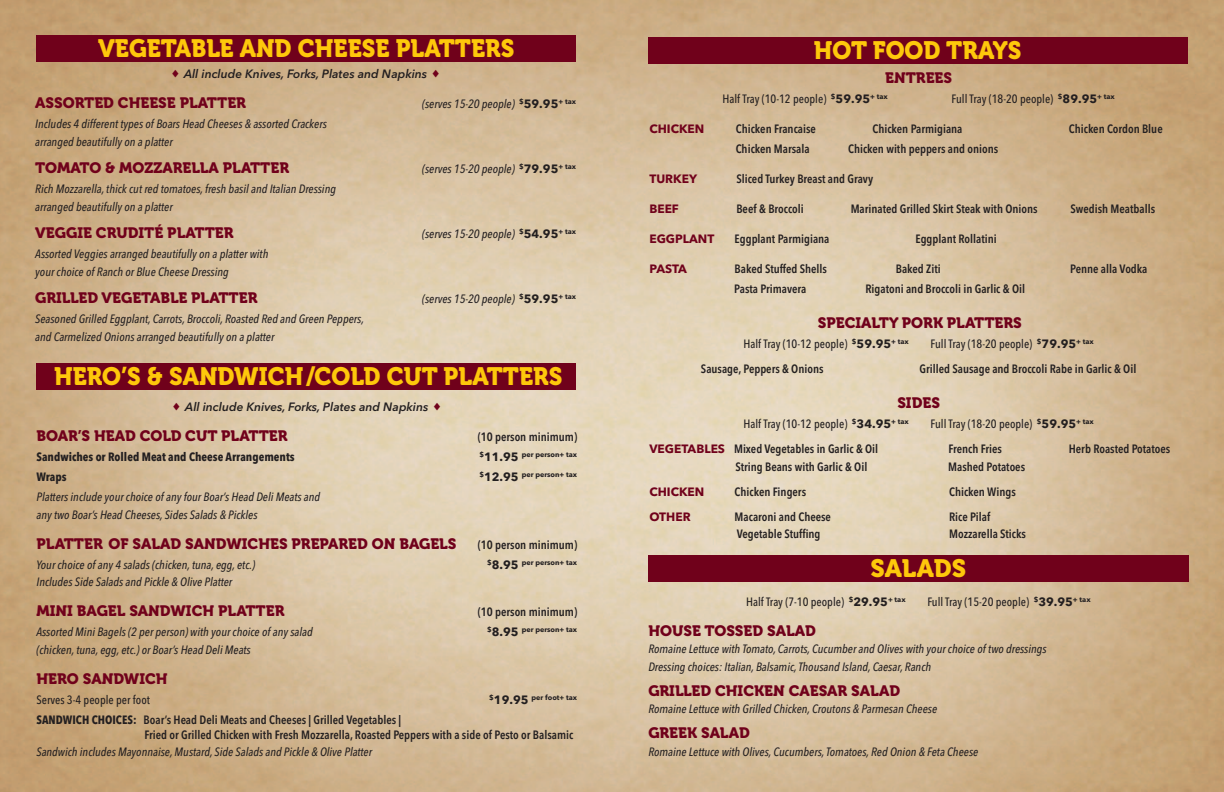
<style>
.page{position:relative;width:1224px;height:792px;background:#fff}
.page>*{position:absolute;margin:0;border:0;box-sizing:border-box;transform-origin:0 0}
.t1{font:25px "Museo 900";color:#fec80b;scale:.95 1}
.t2{font:25px "Museo 900";color:#fec80b}
.t3{font:15px "Museo 900";color:#70011b}
.t4{font:italic 500 12px/17.5px "Avenir Next Condensed";color:#231f20}
.t5{font:600 12px/15px "Avenir Next Condensed";color:#231f20}
.t6{font:500 12px "Avenir Next Condensed";color:#231f20}
.t7{font:italic 600 12px "Avenir Next";color:#231f20}
.t8{font:700 12px "Avenir Next Condensed";color:#231f20}
.t9{font:700 12px "Avenir Next";color:#70011b}
.t10{font:700 7.2px "Avenir Next";color:#231f20}
.s1{font-family:"Avenir Next";font-weight:700;font-style:normal}
.s2{font-size:12px}
.s3{font-weight:700}
.s4{font-family:"Avenir Next";font-weight:700}
.s5{font-family:"Avenir Next";font-weight:700;color:#70011b}
</style>
<div class="page">
<img style="left:0;top:0;width:1224px;height:792px">
<div style="left:36px;top:363px;width:540px;height:27px;background:#70011b"></div>
<div style="left:36px;top:36px;width:540px;height:26px;background:#70011b"></div>
<div style="left:648px;top:37px;width:540px;height:27px;background:#70011b"></div>
<div style="left:648px;top:555px;width:540px;height:27px;background:#70011b"></div>
<svg style="left:174px;top:403px;width:6px;height:7px"></svg>
<svg style="left:434px;top:403px;width:6px;height:7px"></svg>
<svg style="left:172px;top:70px;width:6px;height:7px"></svg>
<svg style="left:433px;top:70px;width:6px;height:7px"></svg>
<h1 class="t1" style="left:98px;top:39px;width:440px">VEGETABLE AND CHEESE PLATTERS</h1>
<p class="t7" style="left:184px;top:64px;width:245px">All include Knives, Forks, Plates and Napkins</p>
<p class="t3" style="left:35px;top:97px;width:212px">ASSORTED CHEESE PLATTER</p>
<p class="t4" style="left:422px;top:95px;width:155px">(serves 15-20 people) <sup>$</sup><span class="s1">59.95</span><sup>+</sup> <sup>tax</sup></p>
<p class="t4" style="left:35px;top:115px;width:293px">Includes 4 different types of Boars Head Cheeses &amp; assorted Crackers arranged beautifully on a platter</p>
<p class="t3" style="left:35px;top:162px;width:255px">TOMATO &amp; MOZZARELLA PLATTER</p>
<p class="t4" style="left:422px;top:160px;width:155px">(serves 15-20 people) <sup>$</sup><span class="s1">79.95</span><sup>+</sup> <sup>tax</sup></p>
<p class="t4" style="left:35px;top:180px;width:302px">Rich Mozzarella, thick cut red tomatoes, fresh basil and Italian Dressing arranged beautifully on a platter</p>
<p class="t3" style="left:35px;top:227px;width:200px">VEGGIE CRUDITÉ PLATTER</p>
<p class="t4" style="left:422px;top:225px;width:155px">(serves 15-20 people) <sup>$</sup><span class="s1">54.95</span><sup>+</sup> <sup>tax</sup></p>
<p class="t4" style="left:35px;top:245px;width:235px">Assorted Veggies arranged beautifully on a platter with your choice of Ranch or Blue Cheese Dressing</p>
<p class="t3" style="left:35px;top:292px;width:224px">GRILLED VEGETABLE PLATTER</p>
<p class="t4" style="left:422px;top:290px;width:155px">(serves 15-20 people) <sup>$</sup><span class="s1">59.95</span><sup>+</sup> <sup>tax</sup></p>
<p class="t4" style="left:35px;top:310px;width:330px">Seasoned Grilled Eggplant, Carrots, Broccoli, Roasted Red and Green Peppers, and Carmelized Onions arranged beautifully on a platter</p>
<h1 class="t1" style="left:54px;top:367px;width:536px">HERO’S &amp; SANDWICH/COLD CUT PLATTERS</h1>
<p class="t7" style="left:185px;top:397px;width:245px">All include Knives, Forks, Plates and Napkins</p>
<p class="t3" style="left:36px;top:430px;width:253px">BOAR’S HEAD COLD CUT PLATTER</p>
<p class="t5" style="left:478px;top:429px;width:101px">(10 person minimum)</p>
<p class="t8" style="left:36px;top:449px;width:260px">Sandwiches or Rolled Meat and Cheese Arrangements</p>
<p class="t10" style="left:479px;top:448px;width:99px">$<span class="s2">11.95</span> per person+ tax</p>
<p class="t8" style="left:36px;top:469px;width:32px">Wraps</p>
<p class="t10" style="left:479px;top:468px;width:99px">$<span class="s2">12.95</span> per person+ tax</p>
<p class="t4" style="left:36px;top:488px;width:285px">Platters include your choice of any four Boar’s Head Deli Meats and any two Boar’s Head Cheeses, Sides Salads &amp; Pickles</p>
<p class="t3" style="left:36px;top:538px;width:422px">PLATTER OF SALAD SANDWICHES PREPARED ON BAGELS</p>
<p class="t5" style="left:478px;top:536px;width:101px">(10 person minimum)</p>
<p class="t4" style="left:36px;top:556px;width:220px">Your choice of any 4 salads (chicken, tuna, egg, etc.)</p>
<p class="t10" style="left:487px;top:556px;width:92px">$<span class="s2">8.95</span> per person+ tax</p>
<p class="t4" style="left:36px;top:573px;width:197px">Includes Side Salads and Pickle &amp; Olive Platter</p>
<p class="t3" style="left:36px;top:605px;width:250px">MINI BAGEL SANDWICH PLATTER</p>
<p class="t5" style="left:478px;top:604px;width:101px">(10 person minimum)</p>
<p class="t4" style="left:36px;top:623px;width:278px">Assorted Mini Bagels (2 per person) with your choice of any salad</p>
<p class="t10" style="left:487px;top:623px;width:92px">$<span class="s2">8.95</span> per person+ tax</p>
<p class="t4" style="left:36px;top:641px;width:216px">(chicken, tuna, egg, etc.) or Boar’s Head Deli Meats</p>
<p class="t3" style="left:36px;top:673px;width:133px">HERO SANDWICH</p>
<p class="t6" style="left:36px;top:692px;width:115px">Serves 3-4 people per foot</p>
<p class="t10" style="left:489px;top:691px;width:89px">$<span class="s2">19.95</span> per foot+ tax</p>
<p class="t5" style="left:144px;top:711px;width:430px;text-indent:-108px"><span class="s3">SANDWICH CHOICES:</span> Boar’s Head Deli Meats and Cheeses | Grilled Vegetables |<br>Fried or Grilled Chicken with Fresh Mozzarella, Roasted Peppers with a side of Pesto or Balsamic</p>
<p class="t4" style="left:36px;top:743px;width:337px">Sandwich includes Mayonnaise, Mustard, Side Salads and Pickle &amp; Olive Platter</p>
<h1 class="t1" style="left:814px;top:41px;width:220px">HOT FOOD TRAYS</h1>
<p class="t3" style="left:885px;top:72px;width:68px">ENTREES</p>
<p class="t6" style="left:723px;top:92px;width:167px">Half Tray (10-12 people) <sup>$</sup><span class="s4">59.95</span><sup>+</sup> <sup>tax</sup></p>
<p class="t6" style="left:952px;top:92px;width:165px">Full Tray (18-20 people) <sup>$</sup><span class="s4">89.95</span><sup>+</sup> <sup>tax</sup></p>
<p class="t9" style="left:649px;top:118px;width:56px">CHICKEN</p>
<p class="t5" style="left:736px;top:121px;width:82px">Chicken Francaise</p>
<p class="t5" style="left:872px;top:121px;width:92px">Chicken Parmigiana</p>
<p class="t5" style="left:1069px;top:121px;width:95px">Chicken Cordon Blue</p>
<p class="t5" style="left:736px;top:141px;width:75px">Chicken Marsala</p>
<p class="t5" style="left:848px;top:141px;width:152px">Chicken with peppers and onions</p>
<p class="t9" style="left:649px;top:168px;width:49px">TURKEY</p>
<p class="t5" style="left:736px;top:171px;width:138px">Sliced Turkey Breast and Gravy</p>
<p class="t9" style="left:649px;top:198px;width:31px">BEEF</p>
<p class="t5" style="left:736px;top:201px;width:69px">Beef &amp; Broccoli</p>
<p class="t5" style="left:851px;top:201px;width:188px">Marinated Grilled Skirt Steak with Onions</p>
<p class="t5" style="left:1070px;top:201px;width:86px">Swedish Meatballs</p>
<p class="t9" style="left:649px;top:228px;width:66px">EGGPLANT</p>
<p class="t5" style="left:735px;top:231px;width:96px">Eggplant Parmigiana</p>
<p class="t5" style="left:915px;top:231px;width:83px">Eggplant Rollatini</p>
<p class="t9" style="left:649px;top:258px;width:39px">PASTA</p>
<p class="t5" style="left:735px;top:261px;width:94px">Baked Stuffed Shells</p>
<p class="t5" style="left:896px;top:261px;width:46px">Baked Ziti</p>
<p class="t5" style="left:1070px;top:261px;width:79px">Penne alla Vodka</p>
<p class="t5" style="left:734px;top:281px;width:74px">Pasta Primavera</p>
<p class="t5" style="left:865px;top:281px;width:161px">Rigatoni and Broccoli in Garlic &amp; Oil</p>
<p class="t3" style="left:818px;top:317px;width:206px">SPECIALTY PORK PLATTERS</p>
<p class="t6" style="left:744px;top:337px;width:167px">Half Tray (10-12 people) <sup>$</sup><span class="s4">59.95</span><sup>+</sup> <sup>tax</sup></p>
<p class="t6" style="left:931px;top:337px;width:165px">Full Tray (18-20 people) <sup>$</sup><span class="s4">79.95</span><sup>+</sup> <sup>tax</sup></p>
<p class="t5" style="left:701px;top:361px;width:124px">Sausage, Peppers &amp; Onions</p>
<p class="t5" style="left:919px;top:361px;width:218px">Grilled Sausage and Broccoli Rabe in Garlic &amp; Oil</p>
<p class="t3" style="left:897px;top:397px;width:44px">SIDES</p>
<p class="t6" style="left:744px;top:417px;width:167px">Half Tray (10-12 people) <sup>$</sup><span class="s4">34.95</span><sup>+</sup> <sup>tax</sup></p>
<p class="t6" style="left:931px;top:417px;width:165px">Full Tray (18-20 people) <sup>$</sup><span class="s4">59.95</span><sup>+</sup> <sup>tax</sup></p>
<p class="t5" style="left:649px;top:441px;width:230px"><span class="s5">VEGETABLES</span> Mixed Vegetables in Garlic &amp; Oil</p>
<p class="t5" style="left:949px;top:441px;width:55px">French Fries</p>
<p class="t5" style="left:1069px;top:441px;width:103px">Herb Roasted Potatoes</p>
<p class="t5" style="left:735px;top:459px;width:133px">String Beans with Garlic &amp; Oil</p>
<p class="t5" style="left:948px;top:459px;width:78px">Mashed Potatoes</p>
<p class="t9" style="left:649px;top:481px;width:56px">CHICKEN</p>
<p class="t5" style="left:735px;top:484px;width:73px">Chicken Fingers</p>
<p class="t5" style="left:949px;top:484px;width:68px">Chicken Wings</p>
<p class="t9" style="left:649px;top:506px;width:43px">OTHER</p>
<p class="t5" style="left:735px;top:509px;width:98px">Macaroni and Cheese</p>
<p class="t5" style="left:949px;top:509px;width:43px">Rice Pilaf</p>
<p class="t5" style="left:737px;top:526px;width:85px">Vegetable Stuffing</p>
<p class="t5" style="left:949px;top:526px;width:78px">Mozzarella Sticks</p>
<h1 class="t2" style="left:870px;top:559px;width:97px">SALADS</h1>
<p class="t6" style="left:746px;top:594px;width:161px">Half Tray (7-10 people) <sup>$</sup><span class="s4">29.95</span><sup>+</sup> <sup>tax</sup></p>
<p class="t6" style="left:927px;top:594px;width:165px">Full Tray (15-20 people) <sup>$</sup><span class="s4">39.95</span><sup>+</sup> <sup>tax</sup></p>
<p class="t3" style="left:648px;top:625px;width:169px">HOUSE TOSSED SALAD</p>
<p class="t4" style="left:648px;top:640px;width:400px">Romaine Lettuce with Tomato, Carrots, Cucumber and Olives with your choice of two dressings<br>Dressing choices: Italian, Balsamic,Thousand Island, Caesar, Ranch</p>
<p class="t3" style="left:648px;top:685px;width:253px">GRILLED CHICKEN CAESAR SALAD</p>
<p class="t4" style="left:648px;top:700px;width:290px">Romaine Lettuce with Grilled Chicken, Croutons &amp; Parmesan Cheese</p>
<p class="t3" style="left:648px;top:727px;width:103px">GREEK SALAD</p>
<p class="t4" style="left:648px;top:743px;width:332px">Romaine Lettuce with Olives, Cucumbers,Tomatoes, Red Onion &amp; Feta Cheese</p>
</div>
